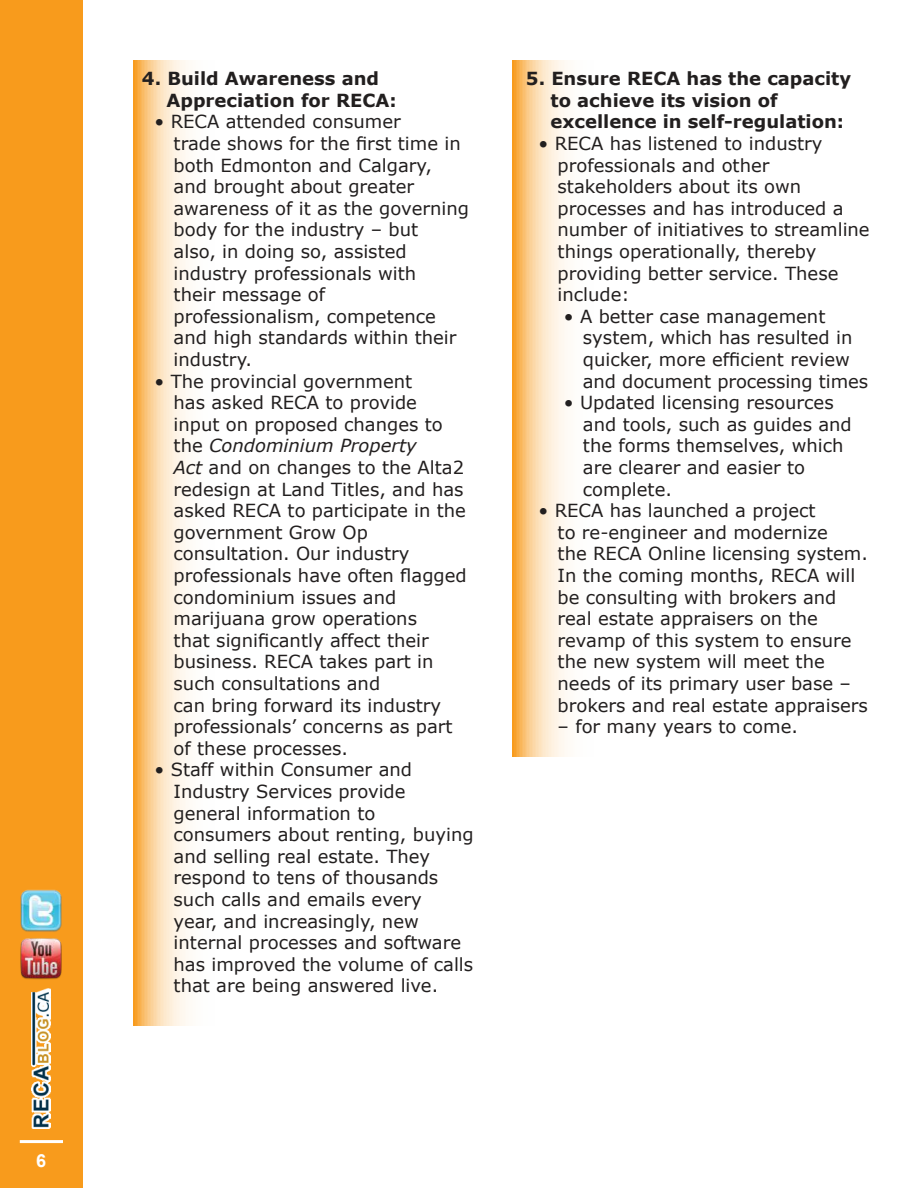
<style>
.page{position:relative;width:918px;height:1188px;background:#fff}
.page>*{position:absolute;margin:0;border:0;box-sizing:border-box;transform-origin:0 0}
.t1{font:18px/21.6px "Verdana";color:#221f1f}
.t2{font:700 18px/21.6px "Verdana";color:#221f1f}
.t3{font:700 18px "Arial";color:#fff}
.s1{font-style:italic}
</style>
<div class="page">
<svg style="left:133px;top:61px;width:55px;height:965px;background:#fbd9aa"></svg>
<svg style="left:512px;top:61px;width:55px;height:696px;background:#fbd9a9"></svg>
<div style="left:0;top:0;width:83px;height:1188px;background:#f89b1c"></div>
<img style="left:20px;top:938px;width:42px;height:42px">
<img style="left:20px;top:889px;width:42px;height:43px">
<img style="left:31px;top:988px;width:20px;height:141px">
<hr style="left:20px;top:1140px;width:43px;height:3px;background:#fff">
<p class="t3" style="left:36px;top:1154px;width:12px">6</p>
<p class="t2" style="left:167px;top:69px;width:232px;text-indent:-25px">4. Build Awareness and<br>Appreciation for RECA:</p>
<p class="t1" style="left:174px;top:111px;width:297px;text-indent:-19px">• RECA attended consumer<br>trade shows for the first time in both Edmonton and Calgary, and brought about greater awareness of it as the governing body for the industry – but<br>also, in doing so, assisted industry professionals with<br>their message of professionalism, competence and high standards within their industry.</p>
<p class="t1" style="left:174px;top:370px;width:295px;text-indent:-19px">• The provincial government<br>has asked RECA to provide input on proposed changes to the <span class="s1">Condominium Property<br>Act</span> and on changes to the Alta2 redesign at Land Titles, and has asked RECA to participate in the government Grow Op consultation. Our industry professionals have often flagged condominium issues and marijuana grow operations<br>that significantly affect their business. RECA takes part in such consultations and<br>can bring forward its industry professionals’ concerns as part of these processes.</p>
<p class="t1" style="left:174px;top:759px;width:302px;text-indent:-19px">• Staff within Consumer and<br>Industry Services provide general information to consumers about renting, buying and selling real estate. They respond to tens of thousands such calls and emails every<br>year, and increasingly, new internal processes and software has improved the volume of calls that are being answered live.</p>
<p class="t2" style="left:551px;top:69px;width:302px;text-indent:-25px">5. Ensure RECA has the capacity to achieve its vision of excellence in self-regulation:</p>
<p class="t1" style="left:557px;top:132px;width:314px;text-indent:-19px">• RECA has listened to industry professionals and other stakeholders about its own processes and has introduced a number of initiatives to streamline things operationally, thereby providing better service. These include:</p>
<p class="t1" style="left:583px;top:305px;width:287px;text-indent:-19px">• A better case management system, which has resulted in quicker, more efficient review and document processing times</p>
<p class="t1" style="left:583px;top:392px;width:270px;text-indent:-19px">• Updated licensing resources and tools, such as guides and the forms themselves, which are clearer and easier to complete.</p>
<p class="t1" style="left:558px;top:500px;width:312px;text-indent:-19px">• RECA has launched a project<br>to re-engineer and modernize<br>the RECA Online licensing system.<br>In the coming months, RECA will be consulting with brokers and real estate appraisers on the revamp of this system to ensure the new system will meet the needs of its primary user base – brokers and real estate appraisers</p>
<p class="t1" style="left:558px;top:716px;width:242px">– for many years to come.</p>
</div>
